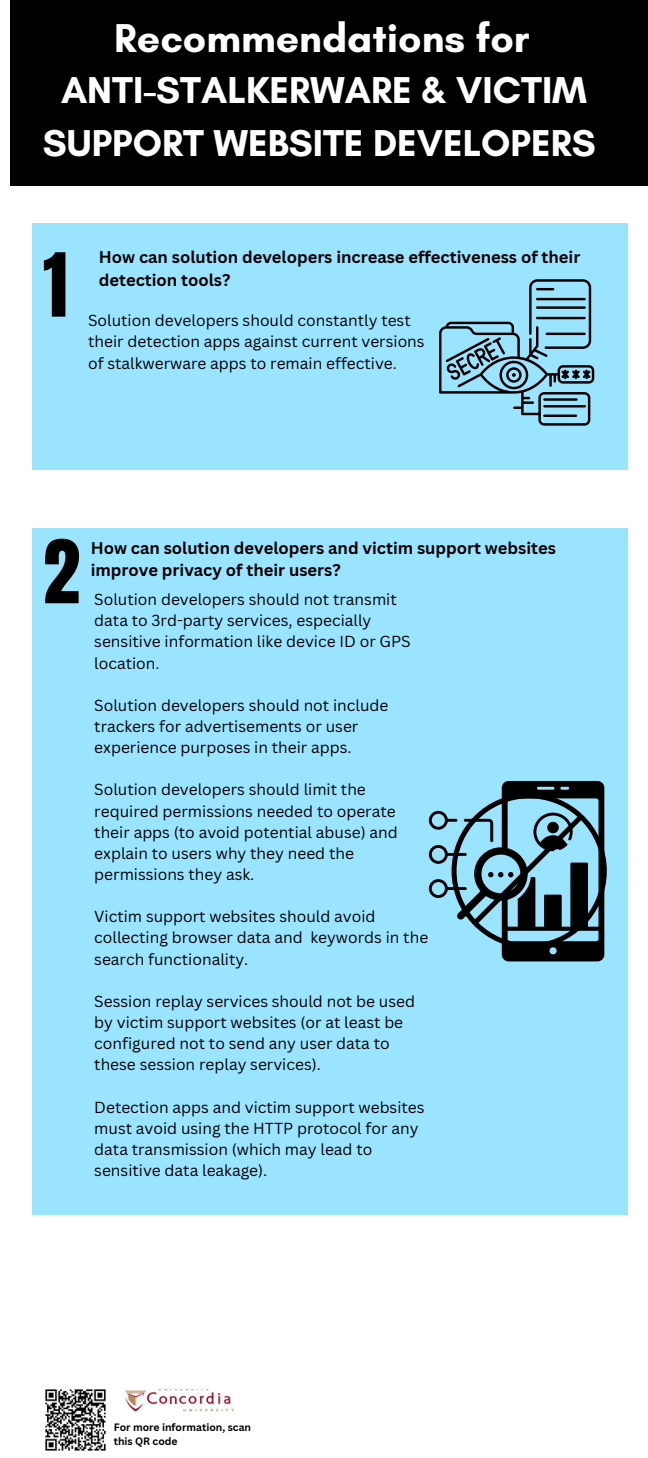
<style>
.page{position:relative;width:648px;height:1458px;background:#fff}
.page>*{position:absolute;margin:0;border:0;box-sizing:border-box;transform-origin:0 0}
.t1{font:74.92px "Anton";color:#000}
.t2{font:700 40.95px "Glacial Indifference";color:#fff}
.t3{font:700 38.02px/53.3px "Glacial Indifference";color:#fff;text-align:center}
.t4{font:700 16.43px/22.5px "Canva Sans";color:#000}
.t5{font:15.53px/21.2px "Canva Sans";color:#000}
.t6{font:700 10.35px/14px "Canva Sans";color:#000}
</style>
<div class="page">
<div style="left:10px;top:0;width:638px;height:185px;background:#000"></div>
<img style="left:45px;top:1389px;width:61px;height:61px">
<div style="left:32px;top:223px;width:596px;height:246px;background:#9ae4ff"></div>
<svg style="left:439px;top:279px;width:155px;height:147px"></svg>
<div style="left:32px;top:528px;width:596px;height:686px;background:#9ae4ff"></div>
<svg style="left:429px;top:781px;width:178px;height:180px"></svg>
<img style="left:125px;top:1389px;width:109px;height:23px">
<p class="t2" style="left:114px;top:13px;width:417px">Recommendations for</p>
<p class="t3" style="left:43px;top:63px;width:554px">ANTI-STALKERWARE &amp; VICTIM<br>SUPPORT WEBSITE DEVELOPERS</p>
<p class="t1" style="left:43px;top:231px;width:26px">1</p>
<p class="t4" style="left:99px;top:246px;width:483px">How can solution developers increase effectiveness of their detection tools?</p>
<p class="t5" style="left:88px;top:310px;width:338px">Solution developers should constantly test their detection apps against current versions of stalkwerware apps to remain effective.</p>
<p class="t1" style="left:43px;top:518px;width:38px">2</p>
<p class="t4" style="left:91px;top:536px;width:467px">How can solution developers and victim support websites improve privacy of their users?</p>
<p class="t5" style="left:94px;top:589px;width:318px">Solution developers should not transmit data to 3rd-party services, especially sensitive information like device ID or GPS location.</p>
<p class="t5" style="left:94px;top:694px;width:296px">Solution developers should not include trackers for advertisements or user experience purposes in their apps.</p>
<p class="t5" style="left:94px;top:779px;width:305px">Solution developers should limit the required permissions needed to operate their apps (to avoid potential abuse) and explain to users why they need the permissions they ask.</p>
<p class="t5" style="left:94px;top:906px;width:335px">Victim support websites should avoid collecting browser data and keywords in the search functionality.</p>
<p class="t5" style="left:94px;top:990px;width:322px">Session replay services should not be used by victim support websites (or at least be configured not to send any user data to these session replay services).</p>
<p class="t5" style="left:94px;top:1096px;width:332px">Detection apps and victim support websites must avoid using the HTTP protocol for any data transmission (which may lead to sensitive data leakage).</p>
<p class="t6" style="left:114px;top:1420px;width:139px">For more information, scan this QR code</p>
</div>
